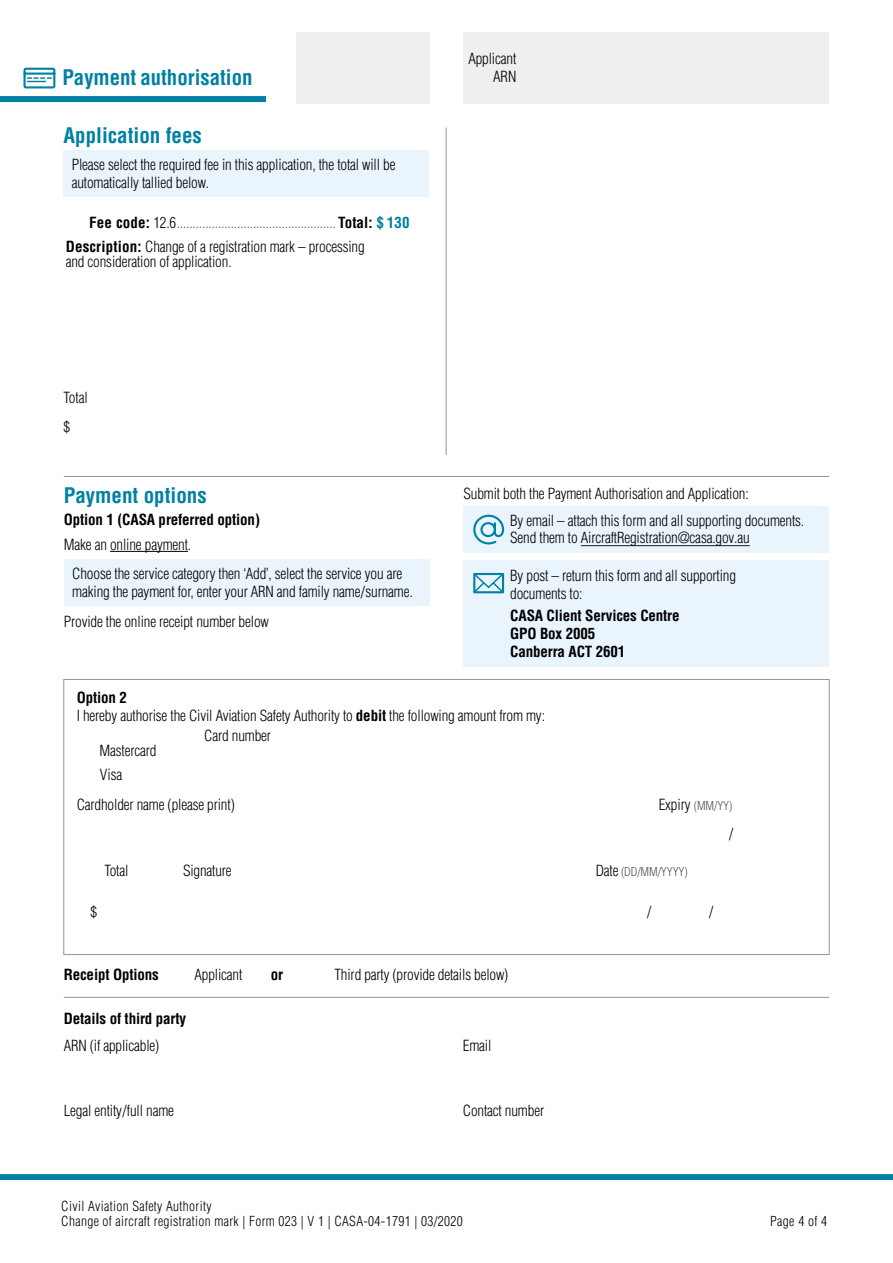
<style>
.page{position:relative;width:893px;height:1263px;background:#fff}
.page>*{position:absolute;margin:0;border:0;box-sizing:border-box;transform-origin:0 0}
.t1{font:700 condensed 21px "Helvetica LT Std";color:#0081a3}
.P_10pt_SA1pt{font:300 condensed 15px/18px "Helvetica LT Std";letter-spacing:-.01em;color:#000}
.P_10pt{font:300 condensed 15px/18px "Helvetica LT Std";letter-spacing:-.01em;color:#000;text-align:right}
.BODY_10pt{font:300 condensed 15px "Helvetica LT Std";letter-spacing:-.01em;color:#000}
.P_Indent_9mm_10pt_SA{font:300 condensed 15px/16.8px "Helvetica LT Std";letter-spacing:-.01em;color:#000}
.P_Indent_9mm_10pt_SA-2{font:700 condensed 15px/18px "Helvetica LT Std";letter-spacing:-.01em;color:#000}
.t2{font:300 condensed 15px "Helvetica LT Std";color:#58595b}
.BODY_10pt-2{font:700 condensed 15px "Helvetica LT Std";letter-spacing:-.01em;color:#000}
.t3{font:300 condensed 13.5px/15.5px "Helvetica LT Std";letter-spacing:.025em;color:#000}
.BODY_10pt-3{font:300 condensed 12px "Helvetica LT Std";letter-spacing:-.01em;color:#58595b}
.s1{font-weight:700;color:#000}
.s2{color:#000}
.s3{font-weight:700;color:#0081a3}
.s4{font-weight:700}
.s5{font-size:15px;color:#000}
</style>
<div class="page">
<div style="left:463px;top:32px;width:366px;height:72px;background:#efeff0"></div>
<div style="left:0;top:1174px;width:893px;height:6px;background:#0081a3"></div>
<div style="left:64px;top:150px;width:365px;height:47px;background:#eaf4fc"></div>
<hr style="left:64px;top:997px;width:765px;height:1px;background:#939598">
<div style="left:0;top:96px;width:266px;height:6px;background:#0081a3"></div>
<svg style="left:23px;top:67px;width:33px;height:22px"></svg>
<hr style="left:446px;top:128px;width:1px;height:327px;background:#939598">
<svg style="left:63px;top:231px;width:767px;height:724px"></svg>
<hr style="left:581px;top:545px;width:169px;height:1px;background:#000">
<div style="left:296px;top:32px;width:133px;height:72px;background:#efeff0"></div>
<h1 class="t1" style="left:62px;top:64px;width:192px">Payment authorisation</h1>
<h2 class="t1" style="left:64px;top:122px;width:140px">Application fees</h2>
<p class="P_10pt_SA1pt" style="left:72px;top:155px;width:325px">Please select the required fee in this application, the total will be automatically tallied below.</p>
<p class="t2" style="left:89px;top:213px;width:322px"><span class="s1">Fee code:</span> <span class="s2">12.6</span>.................................................. <span class="s1">Total:</span> <span class="s3">$ 130</span></p>
<p class="P_10pt_SA1pt" style="left:66px;top:238px;width:301px;line-height:15.6px"><span class="s4">Description:</span> Change of a registration mark – processing and consideration of application.</p>
<p class="P_10pt" style="left:64px;top:389px;width:26px">Total</p>
<p class="P_10pt" style="left:64px;top:417px;width:8px">$</p>
<h2 class="t1" style="left:64px;top:482px;width:144px">Payment options</h2>
<h3 class="P_Indent_9mm_10pt_SA-2" style="left:64px;top:511px;width:198px">Option 1 (CASA preferred option)</h3>
<p class="P_10pt" style="left:64px;top:535px;width:129px">Make an online payment.</p>
<p class="P_10pt_SA1pt" style="left:72px;top:564px;width:342px">Choose the service category then ‘Add’, select the service you are making the payment for, enter your ARN and family name/surname.</p>
<p class="P_10pt" style="left:64px;top:612px;width:207px">Provide the online receipt number below</p>
<p class="P_10pt" style="left:468px;top:50px;width:49px">Applicant<br>ARN</p>
<p class="P_10pt" style="left:463px;top:484px;width:287px">Submit both the Payment Authorisation and Application:</p>
<p class="P_Indent_9mm_10pt_SA" style="left:510px;top:512px;width:295px">By email – attach this form and all supporting documents.<br>Send them to AircraftRegistration@casa.gov.au</p>
<p class="P_Indent_9mm_10pt_SA" style="left:510px;top:567px;width:227px">By post – return this form and all supporting</p>
<p class="P_Indent_9mm_10pt_SA" style="left:510px;top:585px;width:74px">documents to:</p>
<p class="P_Indent_9mm_10pt_SA-2" style="left:510px;top:606px;width:171px">CASA Client Services Centre<br>GPO Box 2005<br>Canberra ACT 2601</p>
<h3 class="P_Indent_9mm_10pt_SA-2" style="left:77px;top:689px;width:52px">Option 2</h3>
<p class="P_10pt" style="left:77px;top:707px;width:470px">I hereby authorise the Civil Aviation Safety Authority to <span class="s4">debit</span> the following amount from my:</p>
<p class="BODY_10pt" style="left:99px;top:741px;width:58px">Mastercard</p>
<p class="BODY_10pt" style="left:100px;top:765px;width:24px">Visa</p>
<p class="BODY_10pt" style="left:204px;top:726px;width:68px">Card number</p>
<p class="BODY_10pt" style="left:77px;top:796px;width:160px">Cardholder name (please print)</p>
<p class="BODY_10pt-3" style="left:659px;top:799px;width:75px"><span class="s5">Expiry</span> (MM/YY)</p>
<p class="BODY_10pt" style="left:729px;top:824px;width:6px">/</p>
<p class="BODY_10pt" style="left:104px;top:861px;width:26px">Total</p>
<p class="BODY_10pt" style="left:183px;top:861px;width:50px">Signature</p>
<p class="BODY_10pt-3" style="left:596px;top:864px;width:93px"><span class="s5">Date</span> (DD/MM/YYYY)</p>
<p class="BODY_10pt" style="left:91px;top:902px;width:8px">$</p>
<p class="BODY_10pt" style="left:647px;top:902px;width:6px">/</p>
<p class="BODY_10pt" style="left:709px;top:902px;width:6px">/</p>
<p class="BODY_10pt-2" style="left:64px;top:965px;width:96px">Receipt Options</p>
<p class="BODY_10pt" style="left:194px;top:965px;width:49px">Applicant</p>
<p class="BODY_10pt-2" style="left:271px;top:965px;width:14px">or</p>
<p class="BODY_10pt" style="left:334px;top:965px;width:175px">Third party (provide details below)</p>
<p class="BODY_10pt-2" style="left:64px;top:1009px;width:124px">Details of third party</p>
<p class="BODY_10pt" style="left:64px;top:1036px;width:97px">ARN (if applicable)</p>
<p class="BODY_10pt" style="left:463px;top:1036px;width:30px">Email</p>
<p class="BODY_10pt" style="left:64px;top:1101px;width:112px">Legal entity/full name</p>
<p class="BODY_10pt" style="left:463px;top:1101px;width:83px">Contact number</p>
<p class="t3" style="left:61px;top:1198px;width:403px">Civil Aviation Safety Authority<br>Change of aircraft registration mark | Form 023 | V 1 | CASA-04-1791 | 03/2020</p>
<p class="t3" style="left:770px;top:1214px;width:58px">Page 4 of 4</p>
</div>
